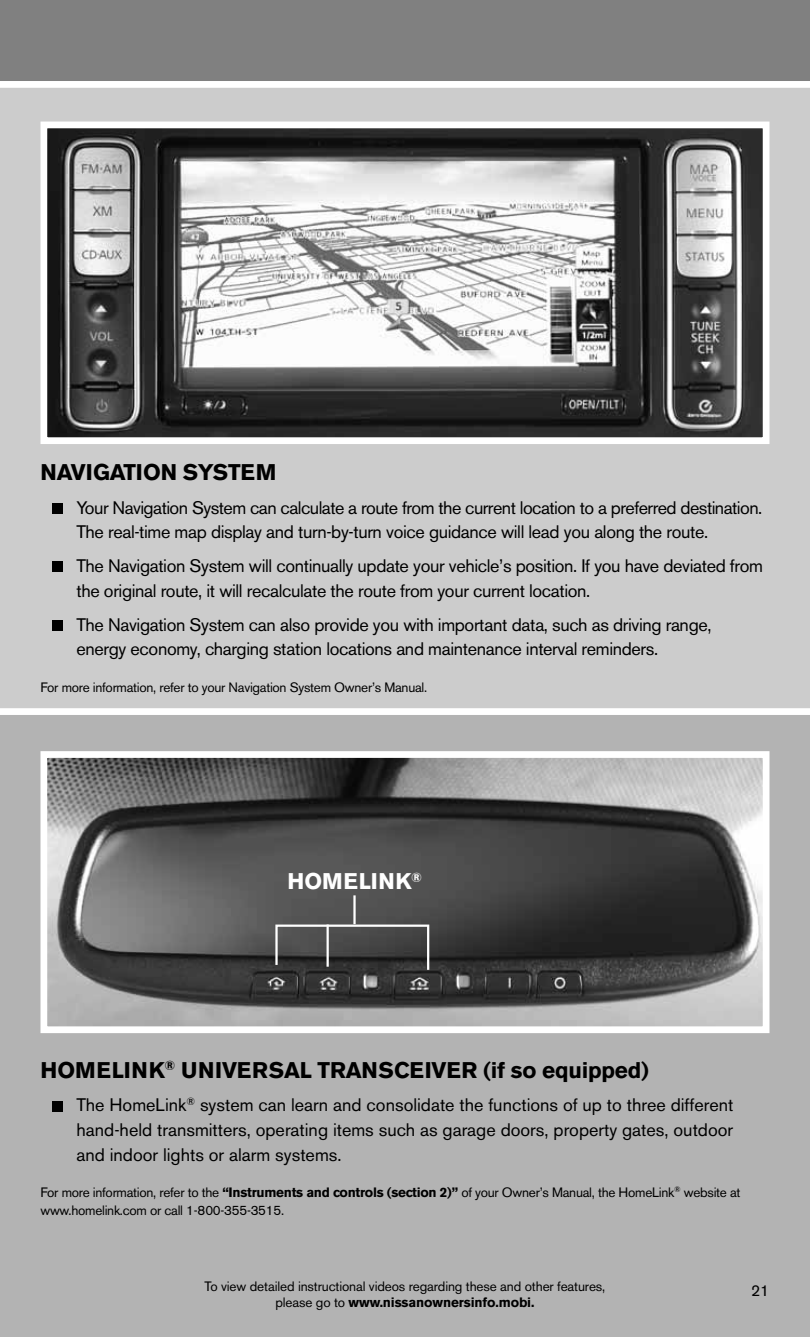
<style>
.page{position:relative;width:810px;height:1337px;background:#fff}
.page>*{position:absolute;margin:0;border:0;box-sizing:border-box;transform-origin:0 0}
.t1{font:700 22.5px "Akzidenz Grotesk BE";letter-spacing:-.01em;color:#000}
.t2{font:700 22.5px "Akzidenz Grotesk BE";letter-spacing:.02em;color:#fff}
.t3{font:18px/24.8px "Akzidenz Grotesk BE";letter-spacing:-.02em;color:#000}
.t4{font:15.75px "Akzidenz Grotesk BE";color:#000}
.t5{font:13.5px/18px "Akzidenz Grotesk BE";letter-spacing:-.02em;color:#000}
.s1{font-weight:700}
</style>
<div class="page">
<div style="left:0;top:0;width:810px;height:81px;background:#808080"></div>
<div style="left:0;top:713px;width:810px;height:623px;background:#b3b3b3"></div>
<div style="left:52px;top:1100px;width:10px;height:11px;background:#000"></div>
<img style="left:48px;top:759px;width:714px;height:266px">
<div style="left:40px;top:751px;width:730px;height:282px;border:7px solid #fff"></div>
<svg style="left:274px;top:923px;width:156px;height:49px;background:#4c4c4c"></svg>
<hr style="left:327px;top:924px;width:2px;height:42px;background:#fff">
<hr style="left:353px;top:895px;width:3px;height:29px;background:#fff">
<div style="left:0;top:81px;width:810px;height:629px;background:#ccc"></div>
<div style="left:52px;top:503px;width:10px;height:10px;background:#000"></div>
<div style="left:52px;top:561px;width:10px;height:11px;background:#000"></div>
<div style="left:52px;top:620px;width:10px;height:10px;background:#000"></div>
<img style="left:48px;top:130px;width:714px;height:306px">
<div style="left:40px;top:122px;width:730px;height:322px;border:7px solid #fff"></div>
<div style="left:0;top:708px;width:810px;height:7px;background:#fff"></div>
<div style="left:0;top:81px;width:810px;height:7px;background:#fff"></div>
<p class="t1" style="left:40px;top:459px;width:238px">NAVIGATION SYSTEM</p>
<p class="t3" style="left:77px;top:495px;width:687px">Your Navigation System can calculate a route from the current location to a preferred destination.<br>The real-time map display and turn-by-turn voice guidance will lead you along the route.</p>
<p class="t3" style="left:77px;top:553px;width:688px">The Navigation System will continually update your vehicle’s position. If you have deviated from the original route, it will recalculate the route from your current location.</p>
<p class="t3" style="left:77px;top:612px;width:637px">The Navigation System can also provide you with important data, such as driving range, energy economy, charging station locations and maintenance interval reminders.</p>
<p class="t5" style="left:40px;top:678px;width:388px">For more information, refer to your Navigation System Owner’s Manual.</p>
<p class="t2" style="left:287px;top:868px;width:136px">HOMELINK<sup>®</sup></p>
<p class="t1" style="left:40px;top:1056px;width:610px">HOMELINK<sup>®</sup> U NIVERSAL TRANSCEIVER (if so equipped)</p>
<p class="t3" style="left:76px;top:1092px;width:658px;text-align:justify">The HomeLink<sup>®</sup> system can learn and consolidate the functions of up to three different hand-held transmitters, operating items such as garage doors, property gates, outdoor and indoor lights or alarm systems.</p>
<p class="t5" style="left:40px;top:1183px;width:702px">For more information, refer to the <span class="s1">“Instruments and controls (section 2)”</span> of your Owner’s Manual, the HomeLink<sup>®</sup> website at www.homelink.com or call 1-800-355-3515.</p>
<p class="t5" style="left:205px;top:1278px;width:402px;line-height:16.2px;text-align:center">To view detailed instructional videos regarding these and other features, please go to <span class="s1">www.nissanownersinfo.mobi.</span></p>
<p class="t4" style="left:751px;top:1281px;width:20px">21</p>
</div>
